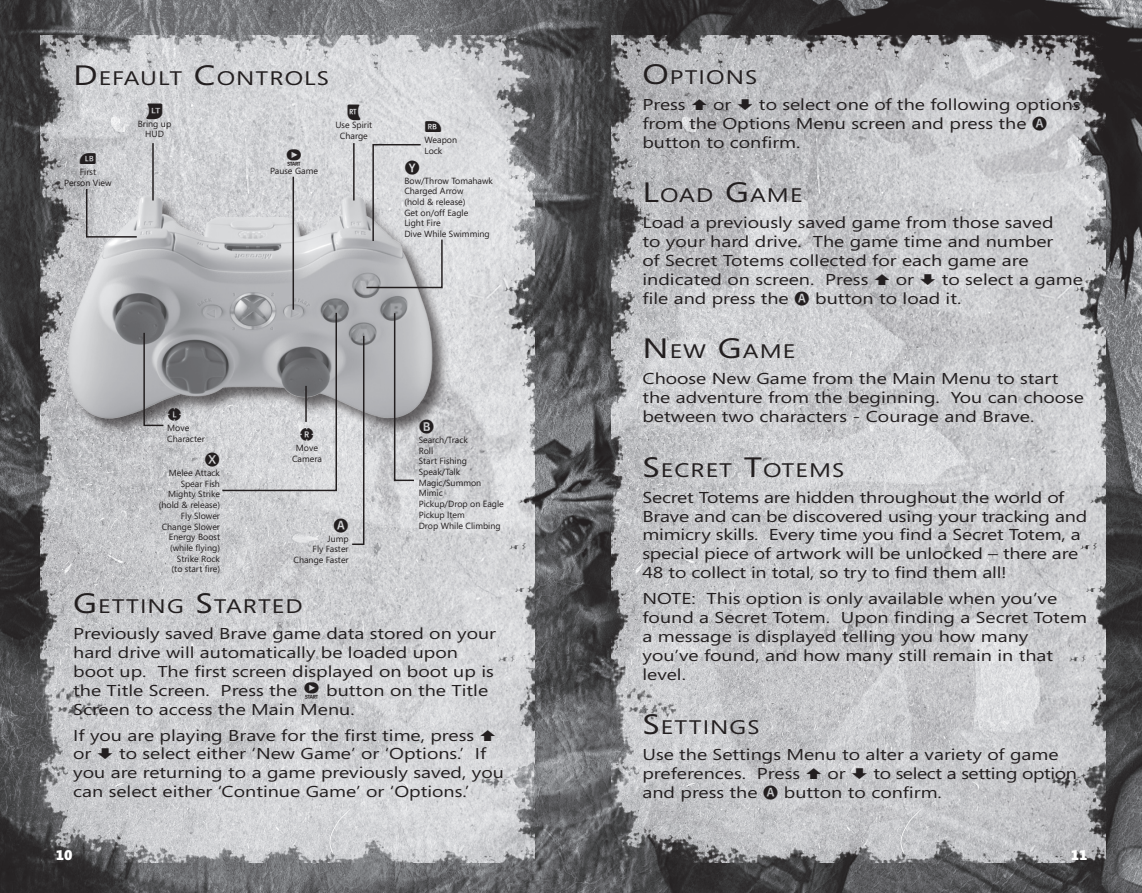
<style>
.page{position:relative;width:1142px;height:893px;background:#fff}
.page>*{position:absolute;margin:0;border:0;box-sizing:border-box;transform-origin:0 0}
.MM_Body{font:19.6px "Segoe";letter-spacing:.045em;color:#231f20;scale:1.25 1}
.MM_Body-2{font:15.75px/18.9px "Segoe";color:#231f20;scale:1.25 1}
.MM_Body-3{font:15.75px "Segoe";letter-spacing:-.02em;color:#231f20;scale:1.25 1}
.BDY_Page_Number{font:900 14px "Segoe";color:#fff}
.BDY_Page_Number-2{font:8.92px "Segoe";color:#231f20}
.s1{font-size:28px}
</style>
<div class="page">
<img style="left:0;top:0;width:508px;height:893px">
<img style="left:508px;top:0;width:633px;height:893px">
<img style="left:40px;top:36px;width:494px;height:826px">
<img style="left:611px;top:36px;width:494px;height:826px">
<img style="left:61px;top:170px;width:391px;height:271px">
<hr style="left:152px;top:143px;width:2px;height:58px;background:#231f20">
<hr style="left:292px;top:177px;width:2px;height:133px;background:#231f20">
<hr style="left:353px;top:143px;width:1px;height:58px;background:#231f20">
<svg style="left:85px;top:187px;width:53px;height:51px;background:#c4c5c8"></svg>
<svg style="left:304px;top:682px;width:15px;height:16px"></svg>
<svg style="left:480px;top:730px;width:15px;height:11px"></svg>
<svg style="left:691px;top:99px;width:15px;height:11px"></svg>
<svg style="left:1032px;top:116px;width:14px;height:14px"></svg>
<svg style="left:874px;top:274px;width:15px;height:11px"></svg>
<svg style="left:794px;top:291px;width:14px;height:14px"></svg>
<svg style="left:806px;top:768px;width:15px;height:11px"></svg>
<svg style="left:763px;top:785px;width:14px;height:15px"></svg>
<svg style="left:146px;top:103px;width:16px;height:16px"></svg>
<svg style="left:80px;top:153px;width:16px;height:11px"></svg>
<svg style="left:425px;top:121px;width:16px;height:11px"></svg>
<svg style="left:287px;top:149px;width:14px;height:17px"></svg>
<svg style="left:143px;top:331px;width:38px;height:96px;background:#959598"></svg>
<svg style="left:393px;top:312px;width:40px;height:170px;background:#b2b3b5"></svg>
<svg style="left:205px;top:311px;width:160px;height:235px;background:#b8b9bb"></svg>
<svg style="left:365px;top:143px;width:78px;height:146px;background:#c8c8cb"></svg>
<svg style="left:347px;top:104px;width:13px;height:16px"></svg>
<p class="MM_Body" style="left:73px;top:65px;width:206px"><span class="s1">D</span> EFAU LT <span class="s1">C</span>ONTROLS</p>
<p class="BDY_Page_Number-2" style="left:80px;top:166px;width:18px">First</p>
<p class="BDY_Page_Number-2" style="left:64px;top:176px;width:49px">Person View</p>
<p class="BDY_Page_Number-2" style="left:138px;top:117px;width:35px">Bring up</p>
<p class="BDY_Page_Number-2" style="left:145px;top:128px;width:20px">HUD</p>
<p class="BDY_Page_Number-2" style="left:270px;top:164px;width:49px">Pause Game</p>
<p class="BDY_Page_Number-2" style="left:335px;top:119px;width:38px">Use Spirit</p>
<p class="BDY_Page_Number-2" style="left:340px;top:129px;width:29px">Charge</p>
<p class="BDY_Page_Number-2" style="left:424px;top:134px;width:34px">Weapon</p>
<p class="BDY_Page_Number-2" style="left:424px;top:144px;width:19px">Lock</p>
<p class="BDY_Page_Number-2" style="left:404px;top:174px;width:90px">Bow/Throw Tomahawk</p>
<p class="BDY_Page_Number-2" style="left:404px;top:185px;width:61px">Charged Arrow</p>
<p class="BDY_Page_Number-2" style="left:404px;top:196px;width:63px">(hold &amp; release)</p>
<p class="BDY_Page_Number-2" style="left:404px;top:206px;width:65px">Get on/off Eagle</p>
<p class="BDY_Page_Number-2" style="left:404px;top:217px;width:38px">Light Fire</p>
<p class="BDY_Page_Number-2" style="left:404px;top:228px;width:87px">Dive While Swimming</p>
<p class="BDY_Page_Number-2" style="left:167px;top:422px;width:24px">Move</p>
<p class="BDY_Page_Number-2" style="left:167px;top:433px;width:39px">Character</p>
<p class="BDY_Page_Number-2" style="left:169px;top:467px;width:53px">Melee Attack</p>
<p class="BDY_Page_Number-2" style="left:181px;top:477px;width:41px">Spear Fish</p>
<p class="BDY_Page_Number-2" style="left:168px;top:488px;width:53px">Mighty Strike</p>
<p class="BDY_Page_Number-2" style="left:159px;top:499px;width:63px">(hold &amp; release)</p>
<p class="BDY_Page_Number-2" style="left:181px;top:510px;width:41px">Fly Slower</p>
<p class="BDY_Page_Number-2" style="left:162px;top:520px;width:60px">Change Slower</p>
<p class="BDY_Page_Number-2" style="left:169px;top:531px;width:53px">Energy Boost</p>
<p class="BDY_Page_Number-2" style="left:170px;top:542px;width:51px">(while flying)</p>
<p class="BDY_Page_Number-2" style="left:177px;top:552px;width:45px">Strike Rock</p>
<p class="BDY_Page_Number-2" style="left:171px;top:563px;width:50px">(to start fire)</p>
<p class="BDY_Page_Number-2" style="left:296px;top:442px;width:24px">Move</p>
<p class="BDY_Page_Number-2" style="left:292px;top:453px;width:31px">Camera</p>
<p class="BDY_Page_Number-2" style="left:327px;top:532px;width:23px">Jump</p>
<p class="BDY_Page_Number-2" style="left:312px;top:543px;width:38px">Fly Faster</p>
<p class="BDY_Page_Number-2" style="left:293px;top:554px;width:57px">Change Faster</p>
<p class="BDY_Page_Number-2" style="left:418px;top:434px;width:51px">Search/Track</p>
<p class="BDY_Page_Number-2" style="left:418px;top:444px;width:16px">Roll</p>
<p class="BDY_Page_Number-2" style="left:418px;top:455px;width:50px">Start Fishing</p>
<p class="BDY_Page_Number-2" style="left:418px;top:466px;width:43px">Speak/Talk</p>
<p class="BDY_Page_Number-2" style="left:418px;top:476px;width:64px">Magic/Summon</p>
<p class="BDY_Page_Number-2" style="left:418px;top:487px;width:26px">Mimic</p>
<p class="BDY_Page_Number-2" style="left:418px;top:498px;width:87px">Pickup/Drop on Eagle</p>
<p class="BDY_Page_Number-2" style="left:418px;top:509px;width:48px">Pickup Item</p>
<p class="BDY_Page_Number-2" style="left:418px;top:519px;width:83px">Drop While Climbing</p>
<p class="MM_Body" style="left:73px;top:593px;width:185px"><span class="s1">G</span>ETTING <span class="s1">S</span>TARTED</p>
<p class="MM_Body-2" style="left:73px;top:624px;width:340px">Previously saved Brave game data stored on your hard drive will automatically be loaded upon boot up. The first screen displayed on boot up is the Title Screen. Press the</p>
<p class="MM_Body-2" style="left:73px;top:680px;width:333px;text-indent:253px">button on the Title<br>Screen to access the Main Menu.</p>
<p class="MM_Body-2" style="left:73px;top:725px;width:346px">If you are playing Brave for the first time, press<br>or ✓ to select either ‘New Game’ or ‘Options.’ If you are returning to a game previously saved, you can select either ‘Continue Game’ or ‘Options.’</p>
<p class="MM_Body" style="left:642px;top:64px;width:93px"><span class="s1">O</span>PTIONS</p>
<p class="MM_Body-2" style="left:642px;top:95px;width:36px">Press</p>
<p class="MM_Body-2" style="left:642px;top:95px;width:352px;text-indent:71px">or ✓ to select one of the following options from the Options Menu screen and press the button to confirm.</p>
<p class="MM_Body" style="left:642px;top:182px;width:129px"><span class="s1">L</span>OAD <span class="s1">G</span>AME</p>
<p class="MM_Body-2" style="left:642px;top:213px;width:330px">Load a previously saved game from those saved to your hard drive. The game time and number of Secret Totems collected for each game are indicated on screen. Press</p>
<p class="MM_Body-2" style="left:895px;top:270px;width:151px">or ✓ to select a game</p>
<p class="MM_Body-2" style="left:642px;top:288px;width:118px">file and press the</p>
<p class="MM_Body-2" style="left:815px;top:288px;width:118px">button to load it.</p>
<p class="MM_Body" style="left:642px;top:338px;width:124px"><span class="s1">N</span> EW <span class="s1">G</span>AM E</p>
<p class="MM_Body-2" style="left:642px;top:369px;width:355px">Choose New Game from the Main Menu to start the adventure from the beginning. You can choose between two characters - Courage and Brave.</p>
<p class="MM_Body" style="left:642px;top:456px;width:163px"><span class="s1">S</span>ECRET <span class="s1">T</span>OTEMS</p>
<p class="MM_Body-2" style="left:642px;top:487px;width:357px">Secret Totems are hidden throughout the world of Brave and can be discovered using your tracking and mimicry skills. Every time you find a Secret Totem, a special piece of artwork will be unlocked – there are 48 to collect in total, so try to find them all!</p>
<p class="MM_Body-2" style="left:642px;top:589px;width:357px">NOTE: This option is only available when you’ve found a Secret Totem. Upon finding a Secret Totem a message is displayed telling you how many you’ve found, and how many still remain in that level.</p>
<p class="MM_Body" style="left:642px;top:714px;width:95px"><span class="s1">S</span>ETTINGS</p>
<p class="MM_Body-2" style="left:642px;top:745px;width:334px">Use the Settings Menu to alter a variety of game preferences. Press</p>
<p class="MM_Body-3" style="left:827px;top:763px;width:201px">or ✓ to select a setting option</p>
<p class="MM_Body-2" style="left:642px;top:783px;width:93px">and press the</p>
<p class="MM_Body-2" style="left:783px;top:783px;width:128px">button to confirm.</p>
<p class="BDY_Page_Number" style="left:56px;top:845px;width:18px">10</p>
<p class="BDY_Page_Number" style="left:1070px;top:845px;width:18px">11</p>
</div>
